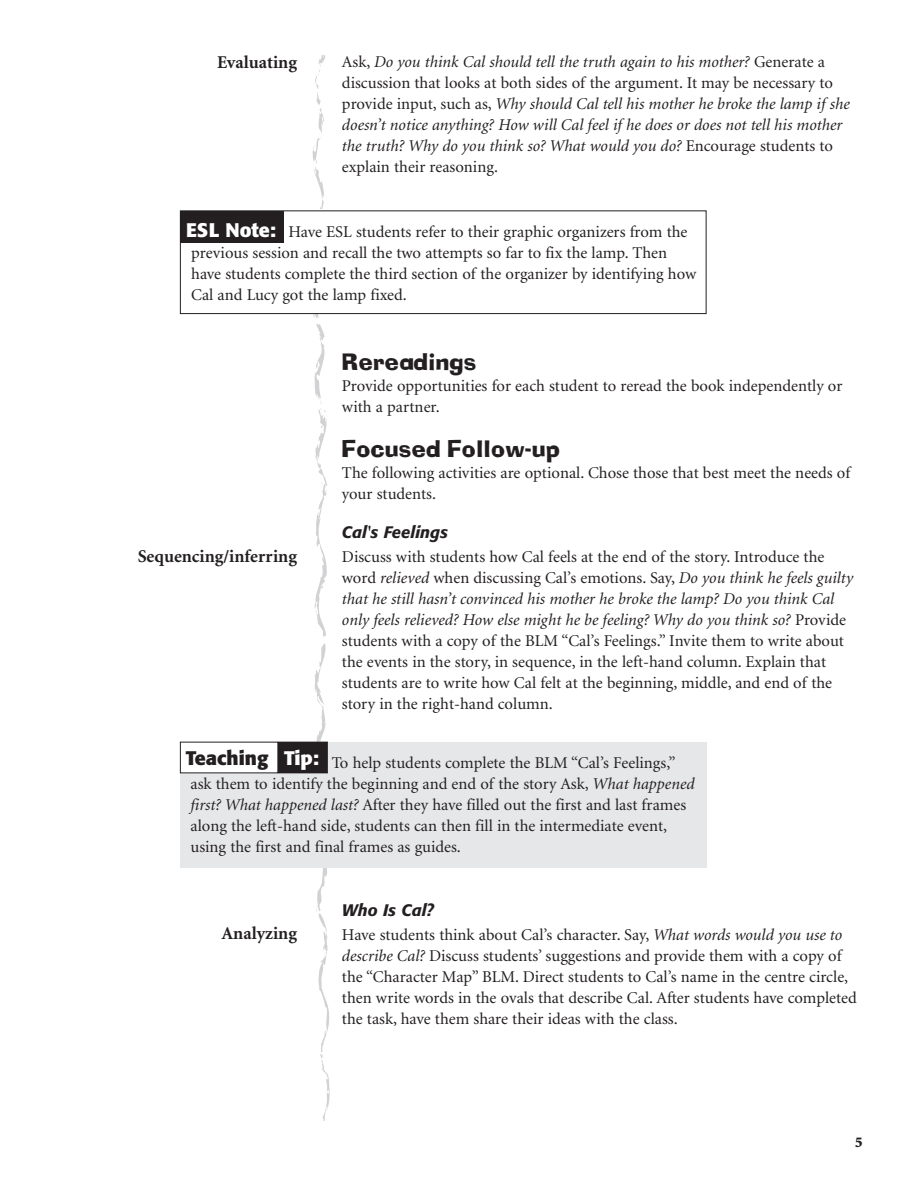
<style>
.page{position:relative;width:918px;height:1188px;background:#fff}
.page>*{position:absolute;margin:0;border:0;box-sizing:border-box;transform-origin:0 0}
.t1{font:22.5px "Neo Ad Lib";letter-spacing:.015em;color:#231f20}
.t2{font:700 18px "Minion";color:#231f20}
.t3{font:16.5px/21px "Minion";color:#231f20}
.t4{font:italic 16.5px/21px "Minion";color:#231f20}
.t5{font:italic 500 16.5px "Formata";color:#231f20}
.t6{font:900 15px "Minion";color:#231f20}
.s1{font-style:normal}
.s2{font-family:"Formata";font-weight:700;font-size:19.5px;color:#fff}
.s3{font-style:italic}
</style>
<div class="page">
<svg style="left:312px;top:56px;width:18px;height:1064px"></svg>
<div style="left:180px;top:742px;width:526px;height:126px;background:#e6e7e9"></div>
<div style="left:180px;top:742px;width:98px;height:31px;background:#fff"></div>
<div style="left:279px;top:742px;width:48px;height:31px;background:#231f20"></div>
<div style="left:278px;top:742px;width:50px;height:31px;border:1px solid #231f20"></div>
<div style="left:302px;top:210px;width:38px;height:104px;background:#fff"></div>
<div style="left:181px;top:211px;width:103px;height:32px;background:#231f20"></div>
<div style="left:180px;top:210px;width:526px;height:104px;border:1px solid #231f20"></div>
<p class="t2" style="left:217px;top:55px;width:81px">Evaluating</p>
<p class="t4" style="left:342px;top:53px;width:509px"><span class="s1">Ask,</span> Do you think Cal should tell the truth again to his mother? <span class="s1">Generate a discussion that looks at both sides of the argument. It may be necessary to provide input, such as,</span> Why should Cal tell his mother he broke the lamp if she doesn’t notice anything? How will Cal feel if he does or does not tell his mother the truth? Why do you think so? What would you do? <span class="s1">Encourage students to explain their reasoning.</span></p>
<p class="t3" style="left:191px;top:223px;width:506px;text-indent:-5px"><span class="s2">ESL Note:</span> Have ESL students refer to their graphic organizers from the previous session and recall the two attempts so far to fix the lamp. Then have students complete the third section of the organizer by identifying how Cal and Lucy got the lamp fixed.</p>
<p class="t2" style="left:138px;top:549px;width:161px">Sequencing/inferring</p>
<h1 class="t1" style="left:342px;top:353px;width:136px">Rereadings</h1>
<p class="t3" style="left:342px;top:377px;width:502px">Provide opportunities for each student to reread the book independently or with a partner.</p>
<h1 class="t1" style="left:342px;top:440px;width:219px">Focused Follow-up</h1>
<p class="t3" style="left:342px;top:464px;width:510px">The following activities are optional. Chose those that best meet the needs of your students.</p>
<p class="t5" style="left:342px;top:525px;width:107px">Cal's Feelings</p>
<p class="t3" style="left:342px;top:548px;width:513px">Discuss with students how Cal feels at the end of the story. Introduce the word <span class="s3">relieved</span> when discussing Cal’s emotions. Say, <span class="s3">Do you think he feels guilty that he still hasn’t convinced his mother he broke the lamp? Do you think Cal only feels relieved? How else might he be feeling? Why do you think so?</span> Provide students with a copy of the BLM “Cal’s Feelings.” Invite them to write about the events in the story, in sequence, in the left-hand column. Explain that students are to write how Cal felt at the beginning, middle, and end of the story in the right-hand column.</p>
<p class="t3" style="left:186px;top:754px;width:510px"><sup>Teaching</sup> <sup>Tip:</sup> To help students complete the BLM “Cal’s Feelings,” ask them to identify the beginning and end of the story Ask, <span class="s3">What happened first? What happened last?</span> After they have filled out the first and last frames along the left-hand side, students can then fill in the intermediate event, using the first and final frames as guides.</p>
<p class="t2" style="left:222px;top:927px;width:77px">Analyzing</p>
<p class="t5" style="left:342px;top:903px;width:93px">Who Is Cal?</p>
<p class="t3" style="left:342px;top:926px;width:516px">Have students think about Cal’s character. Say, <span class="s3">What words would you use to describe Cal?</span> Discuss students’ suggestions and provide them with a copy of the “Character Map” BLM. Direct students to Cal’s name in the centre circle, then write words in the ovals that describe Cal. After students have completed the task, have them share their ideas with the class.</p>
<p class="t6" style="left:855px;top:1136px;width:9px">5</p>
</div>
